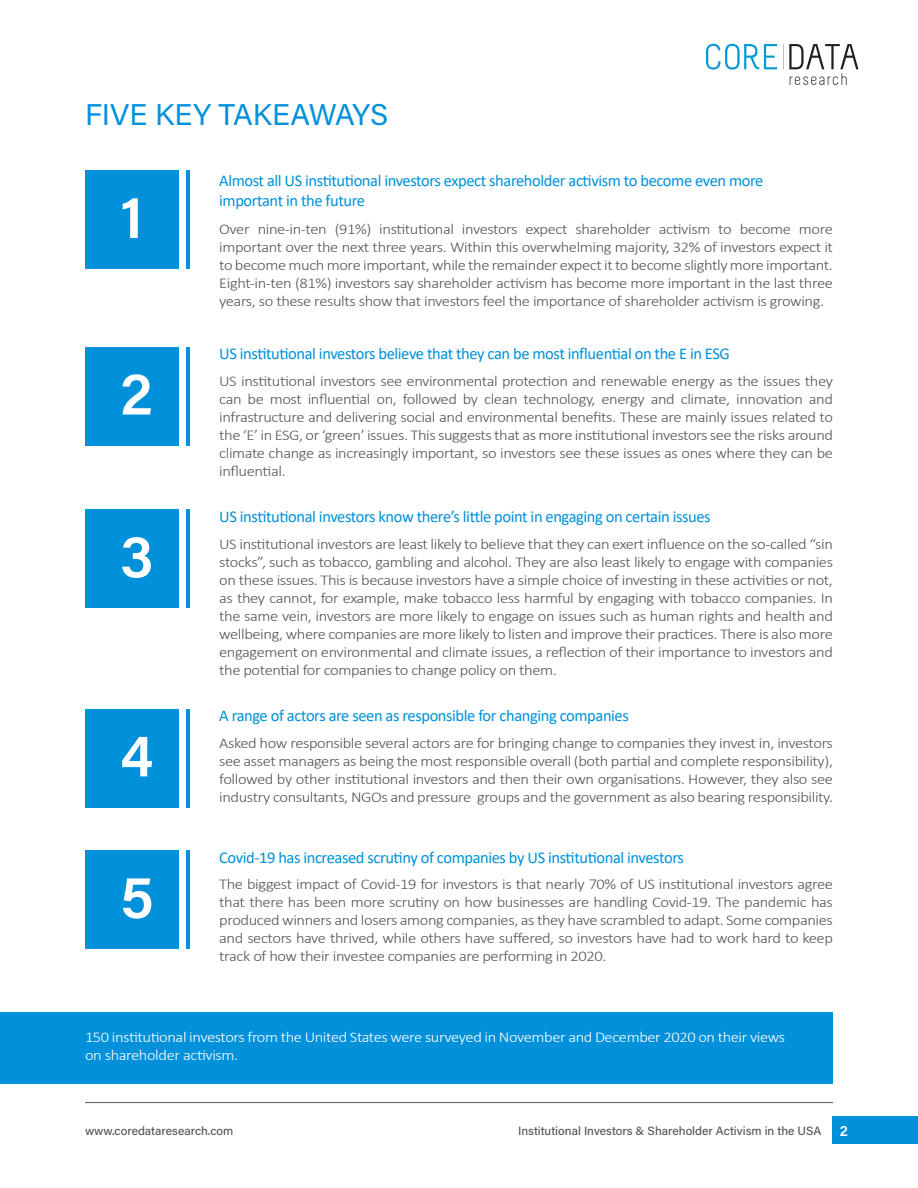
<style>
.page{position:relative;width:918px;height:1188px;background:#fff}
.page>*{position:absolute;margin:0;border:0;box-sizing:border-box;transform-origin:0 0}
.t1{font:600 60px "Acumin Pro";color:#fff}
.t2{font:30px "Acumin Pro";color:#0091da}
.t3{font:16.5px/19.8px "Calibri";letter-spacing:-.025em;color:#0091da}
.t4{font:300 15px/18px "Calibri";letter-spacing:-.025em;color:#53565a;text-align:justify;scale:1.1 1}
.t5{font:300 15px/18px "Calibri";letter-spacing:-.025em;color:#fff;scale:1.1 1}
.t6{font:500 12px "Acumin Pro";color:#53565a}
.s1{font-weight:600;font-size:15px;color:#fff}
</style>
<div class="page">
<hr style="left:85px;top:1102px;width:748px;height:1px;background:#53565a">
<div style="left:833px;top:1117px;width:85px;height:27px;background:#0091da"></div>
<svg style="left:706px;top:44px;width:71px;height:26px"></svg>
<svg style="left:783px;top:44px;width:75px;height:41px"></svg>
<div style="left:85px;top:170px;width:94px;height:99px;background:#0091da"></div>
<hr style="left:186px;top:170px;width:4px;height:99px;background:#0091da">
<div style="left:85px;top:347px;width:94px;height:98px;background:#0091da"></div>
<hr style="left:186px;top:347px;width:4px;height:98px;background:#0091da">
<div style="left:85px;top:510px;width:94px;height:98px;background:#0091da"></div>
<hr style="left:186px;top:510px;width:4px;height:98px;background:#0091da">
<div style="left:85px;top:709px;width:94px;height:98px;background:#0091da"></div>
<hr style="left:186px;top:709px;width:4px;height:98px;background:#0091da">
<div style="left:85px;top:850px;width:94px;height:99px;background:#0091da"></div>
<hr style="left:186px;top:850px;width:4px;height:99px;background:#0091da">
<div style="left:0;top:1012px;width:833px;height:72px;background:#0091da"></div>
<h2 class="t2" style="left:85px;top:94px;width:305px">FIVE KEY TAKEAWAYS</h2>
<h1 class="t1" style="left:120px;top:175px;width:25px">1</h1>
<h1 class="t1" style="left:120px;top:352px;width:34px">2</h1>
<h1 class="t1" style="left:120px;top:514px;width:35px">3</h1>
<h1 class="t1" style="left:120px;top:713px;width:35px">4</h1>
<h1 class="t1" style="left:120px;top:855px;width:35px">5</h1>
<p class="t3" style="left:219px;top:170px;width:546px">Almost all US institutional investors expect shareholder activism to become even more important in the future</p>
<p class="t4" style="left:219px;top:220px;width:560px">Over nine-in-ten (91%) institutional investors expect shareholder activism to become more important over the next three years. Within this overwhelming majority, 32% of investors expect it to become much more important, while the remainder expect it to become slightly more important.<br>Eight-in-ten (81%) investors say shareholder activism has become more important in the last three years, so these results show that investors feel the importance of shareholder activism is growing.</p>
<p class="t3" style="left:219px;top:344px;width:512px">US institutional investors believe that they can be most influential on the E in ESG</p>
<p class="t4" style="left:219px;top:372px;width:560px">US institutional investors see environmental protection and renewable energy as the issues they can be most influential on, followed by clean technology, energy and climate, innovation and infrastructure and delivering social and environmental benefits. These are mainly issues related to the ‘E’ in ESG, or ‘green’ issues. This suggests that as more institutional investors see the risks around climate change as increasingly important, so investors see these issues as ones where they can be influential.</p>
<p class="t3" style="left:219px;top:506px;width:493px">US institutional investors know there’s little point in engaging on certain issues</p>
<p class="t4" style="left:219px;top:534px;width:560px">US institutional investors are least likely to believe that they can exert influence on the so-called “sin stocks”, such as tobacco, gambling and alcohol. They are also least likely to engage with companies on these issues. This is because investors have a simple choice of investing in these activities or not, as they cannot, for example, make tobacco less harmful by engaging with tobacco companies. In the same vein, investors are more likely to engage on issues such as human rights and health and wellbeing, where companies are more likely to listen and improve their practices. There is also more engagement on environmental and climate issues, a reflection of their importance to investors and the potential for companies to change policy on them.</p>
<p class="t3" style="left:219px;top:706px;width:411px">A range of actors are seen as responsible for changing companies</p>
<p class="t4" style="left:219px;top:734px;width:560px">Asked how responsible several actors are for bringing change to companies they invest in, investors see asset managers as being the most responsible overall (both partial and complete responsibility), followed by other institutional investors and then their own organisations. However, they also see industry consultants, NGOs and pressure groups and the government as also bearing responsibility.</p>
<p class="t3" style="left:219px;top:847px;width:466px">Covid-19 has increased scrutiny of companies by US institutional investors</p>
<p class="t4" style="left:219px;top:875px;width:560px">The biggest impact of Covid-19 for investors is that nearly 70% of US institutional investors agree that there has been more scrutiny on how businesses are handling Covid-19. The pandemic has produced winners and losers among companies, as they have scrambled to adapt. Some companies and sectors have thrived, while others have suffered, so investors have had to work hard to keep track of how their investee companies are performing in 2020.</p>
<p class="t5" style="left:85px;top:1028px;width:638px">150 institutional investors from the United States were surveyed in November and December 2020 on their views on shareholder activism.</p>
<p class="t6" style="left:85px;top:1122px;width:150px">www.coredataresearch.com</p>
<p class="t6" style="left:518px;top:1122px;width:331px">Institutional Investors &amp; Shareholder Activism in the USA <span class="s1">2</span></p>
</div>
